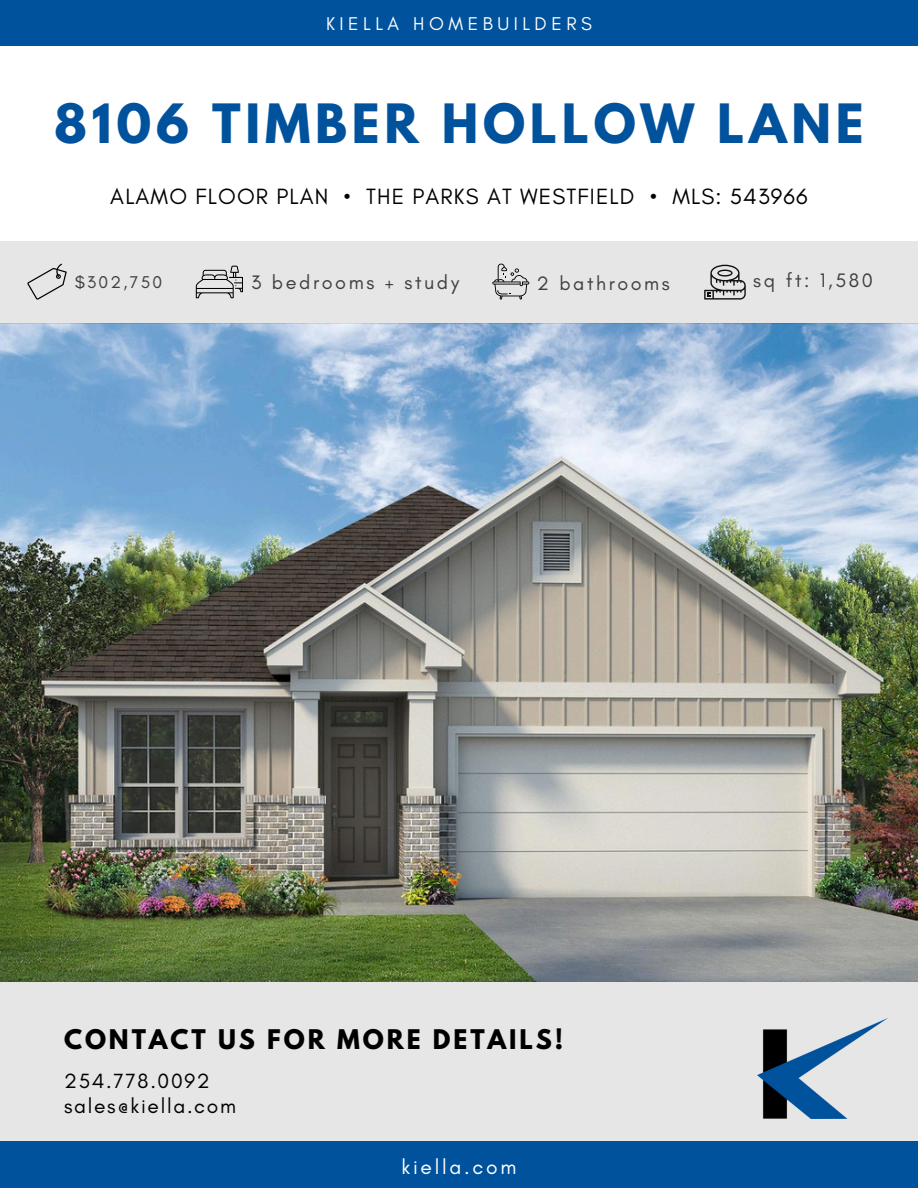
<style>
.page{position:relative;width:918px;height:1188px;background:#fff}
.page>*{position:absolute;margin:0;border:0;box-sizing:border-box;transform-origin:0 0}
.t1{font:700 48px "League Spartan";letter-spacing:.1em;color:#00529c}
.t2{font:700 24px "League Spartan";letter-spacing:.12em;color:#000}
.t3{font:22.5px "Glacial Indifference";letter-spacing:.05em;color:#000}
.t4{font:21px/25.8px "Glacial Indifference";letter-spacing:.08em;color:#000}
.t5{font:21px "Glacial Indifference";letter-spacing:.13em;color:#fff}
.t6{font:19.8px "Glacial Indifference";letter-spacing:.13em;color:#403e3e}
.t7{font:18.9px "Glacial Indifference";letter-spacing:.24em;color:#fff}
.t8{font:17.4px "Glacial Indifference";letter-spacing:.13em;color:#403e3e}
</style>
<div class="page">
<div style="left:0;top:1141px;width:918px;height:47px;background:#00529c"></div>
<div style="left:0;top:0;width:918px;height:46px;background:#00529c"></div>
<div style="left:0;top:982px;width:918px;height:159px;background:#e6e6e6"></div>
<img style="left:757px;top:1018px;width:131px;height:100px">
<img style="left:0;top:324px;width:918px;height:658px">
<div style="left:0;top:241px;width:918px;height:83px;background:#e6e6e6"></div>
<svg style="left:704px;top:265px;width:42px;height:35px"></svg>
<svg style="left:196px;top:266px;width:47px;height:32px"></svg>
<svg style="left:492px;top:264px;width:37px;height:36px"></svg>
<svg style="left:27px;top:264px;width:40px;height:36px"></svg>
<p class="t7" style="left:326px;top:12px;width:267px">KIELLA HOMEBUILDERS</p>
<h4 class="t1" style="left:54px;top:99px;width:811px">8106 TIMBER HOLLOW LANE</h4>
<p class="t3" style="left:110px;top:183px;width:699px">ALAMO FLOOR PLAN • THE PARKS AT WESTFIELD • MLS: 543966</p>
<p class="t8" style="left:75px;top:272px;width:89px">$302,750</p>
<p class="t6" style="left:251px;top:270px;width:210px">3 bedrooms + study</p>
<p class="t6" style="left:537px;top:271px;width:135px">2 bathrooms</p>
<h3 class="t6" style="left:753px;top:268px;width:121px">sq ft: 1,580</h3>
<h4 class="t2" style="left:64px;top:1027px;width:501px">CONTACT US FOR MORE DETAILS!</h4>
<p class="t4" style="left:64px;top:1067px;width:174px">254.778.0092 sales@kiella.com</p>
<h4 class="t5" style="left:402px;top:1154px;width:116px">kiella.com</h4>
</div>
